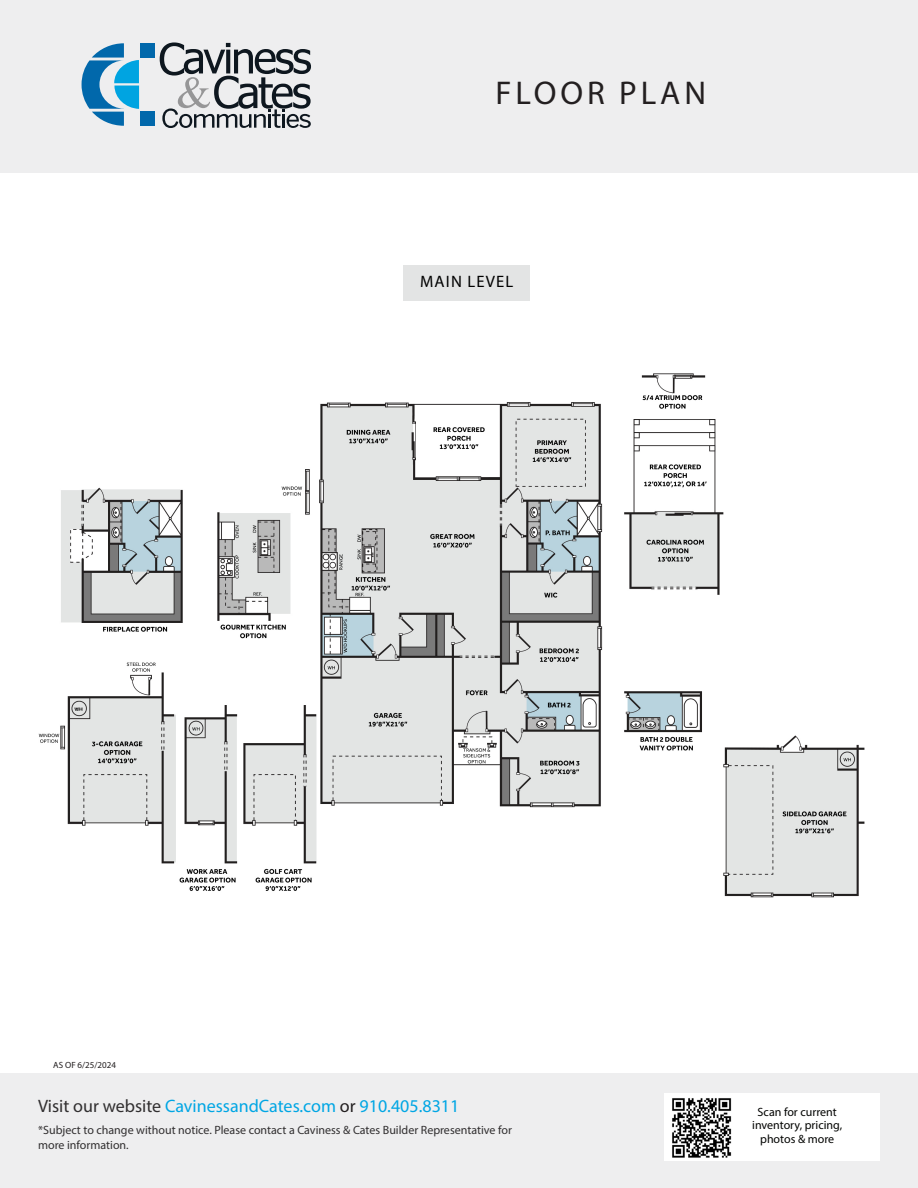
<style>
.page{position:relative;width:918px;height:1188px;background:#fff}
.page>*{position:absolute;margin:0;border:0;box-sizing:border-box;transform-origin:0 0}
.t1{font:33px "Myriad Pro";letter-spacing:.12em;color:#231f20}
.Default{font:18px "Myriad Pro";color:#00a6e4}
.t2{font:16.65px "Myriad Pro";letter-spacing:.07em;color:#000}
.t3{font:12px/15px "Myriad Pro";color:#312f30}
.t4{font:12px/13.5px "Myriad Pro";color:#040503;text-align:center}
.t5{font:9px "Myriad Pro";color:#231f20}
.s1{color:#312f30}
.s2{color:#231f20}
</style>
<div class="page">
<div style="left:0;top:0;width:918px;height:173px;background:#eeeeef"></div>
<div style="left:140px;top:43px;width:15px;height:15px;background:#0168ab"></div>
<div style="left:140px;top:112px;width:15px;height:14px;background:#0168ab"></div>
<svg style="left:82px;top:43px;width:57px;height:83px"></svg>
<svg style="left:160px;top:42px;width:151px;height:86px"></svg>
<div style="left:403px;top:266px;width:126px;height:35px;background:#e3e4e4"></div>
<div style="left:0;top:1074px;width:918px;height:114px;background:#eeeeef"></div>
<div style="left:664px;top:1094px;width:216px;height:67px;background:#fff"></div>
<img style="left:672px;top:1098px;width:60px;height:60px">
<img style="left:38px;top:373px;width:827px;height:525px">
<div style="left:334px;top:329px;width:246px;height:67px;background:#fff"></div>
<p class="t1" style="left:496px;top:72px;width:212px">FLOOR PLAN</p>
<p class="t2" style="left:420px;top:271px;width:95px">MAIN LEVEL</p>
<p class="t5" style="left:53px;top:1060px;width:64px">AS OF 6/25/2024</p>
<p class="Default" style="left:38px;top:1095px;width:423px"><span class="s1">Visit our website</span> CavinessandCates.com <span class="s2">or</span> 910.405.8311</p>
<p class="t3" style="left:38px;top:1123px;width:475px">*Subject to change without notice. Please contact a Caviness &amp; Cates Builder Representative for more information.</p>
<p class="t4" style="left:752px;top:1105px;width:91px">Scan for current inventory, pricing, photos &amp; more</p>
</div>
